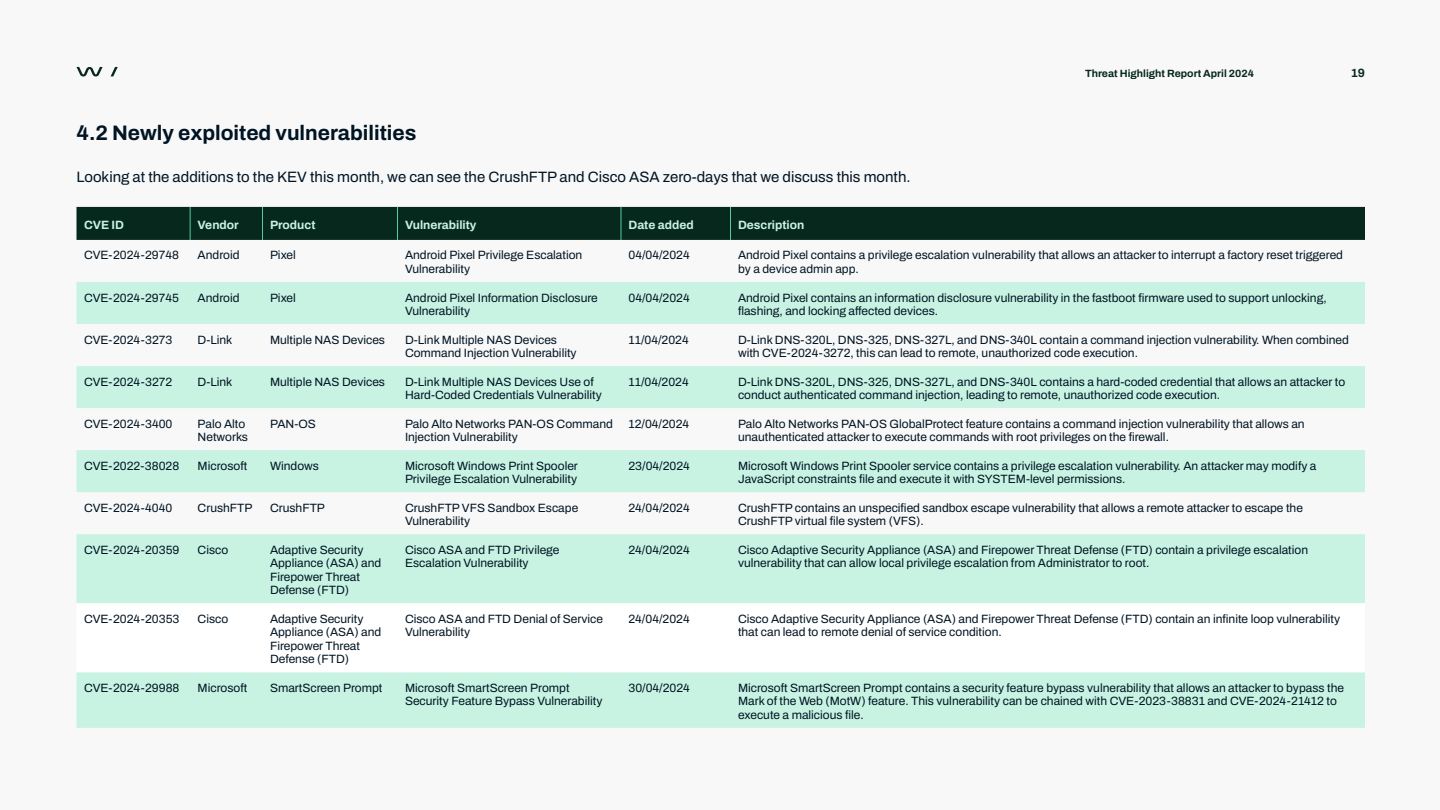
<style>
.page{position:relative;width:1440px;height:810px;background:#f8f8f8}
.page>*{position:absolute;margin:0;border:0;box-sizing:border-box;transform-origin:0 0}
.t1{font:700 21px "Archivo";color:#001423}
.t2{font:15px "Archivo";color:#001423}
.t3{font:12px/13.5px "Archivo";color:#001423}
.t4{font:700 12px "Archivo";color:#c8f3e3}
.t5{font:700 12px "Archivo";color:#07281c}
.t6{font:700 10.5px "Archivo";color:#07281c}
</style>
<div class="page">
<div style="left:76px;top:207px;width:1289px;height:33px;background:#07281c"></div>
<svg style="left:76px;top:282px;width:1289px;height:446px;fill:#c8f3e3"></svg>
<svg style="left:76px;top:603px;width:1289px;height:69px"></svg>
<hr style="left:190px;top:207px;width:1px;height:33px;background:#5dc99f">
<hr style="left:262px;top:207px;width:1px;height:33px;background:#5dc99f">
<hr style="left:397px;top:207px;width:1px;height:33px;background:#5dc99f">
<hr style="left:621px;top:207px;width:1px;height:33px;background:#5dc99f">
<hr style="left:730px;top:207px;width:1px;height:33px;background:#5dc99f">
<svg style="left:76px;top:67px;width:27px;height:10px"></svg>
<svg style="left:111px;top:67px;width:7px;height:9px"></svg>
<p class="t6" style="left:1085px;top:65px;width:170px">Threat Highlight Report April 2024</p>
<p class="t5" style="left:1351px;top:63px;width:16px">19</p>
<h1 class="t1" style="left:76px;top:117px;width:341px">4.2 Newly exploited vulnerabilities</h1>
<p class="t2" style="left:76px;top:165px;width:836px">Looking at the additions to the KEV this month, we can see the CrushFTP and Cisco ASA zero-days that we discuss this month.</p>
<p class="t4" style="left:84px;top:216px;width:42px">CVE ID</p>
<p class="t4" style="left:198px;top:216px;width:43px">Vendor</p>
<p class="t4" style="left:270px;top:216px;width:47px">Product</p>
<p class="t4" style="left:405px;top:216px;width:73px">Vulnerability</p>
<p class="t4" style="left:628px;top:216px;width:67px">Date added</p>
<p class="t4" style="left:738px;top:216px;width:68px">Description</p>
<p class="t3" style="left:84px;top:249px;width:97px">CVE-2024-29748</p>
<p class="t3" style="left:198px;top:249px;width:43px">Android</p>
<p class="t3" style="left:270px;top:249px;width:27px">Pixel</p>
<p class="t3" style="left:405px;top:249px;width:179px">Android Pixel Privilege Escalation<br>Vulnerability</p>
<p class="t3" style="left:628px;top:249px;width:63px">04/04/2024</p>
<p class="t3" style="left:738px;top:249px;width:607px">Android Pixel contains a privilege escalation vulnerability that allows an attacker to interrupt a factory reset triggered by a device admin app.</p>
<p class="t3" style="left:84px;top:291px;width:97px">CVE-2024-29745</p>
<p class="t3" style="left:198px;top:291px;width:43px">Android</p>
<p class="t3" style="left:270px;top:291px;width:27px">Pixel</p>
<p class="t3" style="left:405px;top:291px;width:194px">Android Pixel Information Disclosure<br>Vulnerability</p>
<p class="t3" style="left:628px;top:291px;width:63px">04/04/2024</p>
<p class="t3" style="left:738px;top:291px;width:590px">Android Pixel contains an information disclosure vulnerability in the fastboot firmware used to support unlocking, flashing, and locking affected devices.</p>
<p class="t3" style="left:84px;top:333px;width:90px">CVE-2024-3273</p>
<p class="t3" style="left:198px;top:333px;width:36px">D-Link</p>
<p class="t3" style="left:270px;top:333px;width:117px">Multiple NAS Devices</p>
<p class="t3" style="left:405px;top:333px;width:173px">D-Link Multiple NAS Devices<br>Command Injection Vulnerability</p>
<p class="t3" style="left:628px;top:333px;width:62px">11/04/2024</p>
<p class="t3" style="left:738px;top:333px;width:612px">D-Link DNS-320L, DNS-325, DNS-327L, and DNS-340L contain a command injection vulnerability. When combined with CVE-2024-3272, this can lead to remote, unauthorized code execution.</p>
<p class="t3" style="left:84px;top:375px;width:90px">CVE-2024-3272</p>
<p class="t3" style="left:198px;top:375px;width:36px">D-Link</p>
<p class="t3" style="left:270px;top:375px;width:117px">Multiple NAS Devices</p>
<p class="t3" style="left:405px;top:375px;width:198px">D-Link Multiple NAS Devices Use of<br>Hard-Coded Credentials Vulnerability</p>
<p class="t3" style="left:628px;top:375px;width:62px">11/04/2024</p>
<p class="t3" style="left:738px;top:375px;width:609px">D-Link DNS-320L, DNS-325, DNS-327L, and DNS-340L contains a hard-coded credential that allows an attacker to conduct authenticated command injection, leading to remote, unauthorized code execution.</p>
<p class="t3" style="left:84px;top:417px;width:90px">CVE-2024-3400</p>
<p class="t3" style="left:198px;top:417px;width:52px">Palo Alto<br>Networks</p>
<p class="t3" style="left:270px;top:417px;width:47px">PAN-OS</p>
<p class="t3" style="left:405px;top:417px;width:209px">Palo Alto Networks PAN-OS Command<br>Injection Vulnerability</p>
<p class="t3" style="left:628px;top:417px;width:62px">12/04/2024</p>
<p class="t3" style="left:738px;top:417px;width:568px">Palo Alto Networks PAN-OS GlobalProtect feature contains a command injection vulnerability that allows an unauthenticated attacker to execute commands with root privileges on the firewall.</p>
<p class="t3" style="left:84px;top:459px;width:97px">CVE-2022-38028</p>
<p class="t3" style="left:198px;top:459px;width:51px">Microsoft</p>
<p class="t3" style="left:270px;top:459px;width:50px">Windows</p>
<p class="t3" style="left:405px;top:459px;width:174px">Microsoft Windows Print Spooler<br>Privilege Escalation Vulnerability</p>
<p class="t3" style="left:628px;top:459px;width:63px">23/04/2024</p>
<p class="t3" style="left:738px;top:459px;width:580px">Microsoft Windows Print Spooler service contains a privilege escalation vulnerability. An attacker may modify a<br>JavaScript constraints file and execute it with SYSTEM-level permissions.</p>
<p class="t3" style="left:84px;top:501px;width:90px">CVE-2024-4040</p>
<p class="t3" style="left:198px;top:501px;width:56px">CrushFTP</p>
<p class="t3" style="left:270px;top:501px;width:56px">CrushFTP</p>
<p class="t3" style="left:405px;top:501px;width:175px">CrushFTP VFS Sandbox Escape<br>Vulnerability</p>
<p class="t3" style="left:628px;top:501px;width:63px">24/04/2024</p>
<p class="t3" style="left:738px;top:501px;width:566px">CrushFTP contains an unspecified sandbox escape vulnerability that allows a remote attacker to escape the<br>CrushFTP virtual file system (VFS).</p>
<p class="t3" style="left:84px;top:543px;width:97px">CVE-2024-20359</p>
<p class="t3" style="left:198px;top:543px;width:32px">Cisco</p>
<p class="t3" style="left:270px;top:543px;width:113px">Adaptive Security<br>Appliance (ASA) and<br>Firepower Threat<br>Defense (FTD)</p>
<p class="t3" style="left:405px;top:543px;width:156px">Cisco ASA and FTD Privilege<br>Escalation Vulnerability</p>
<p class="t3" style="left:628px;top:543px;width:63px">24/04/2024</p>
<p class="t3" style="left:738px;top:543px;width:572px">Cisco Adaptive Security Appliance (ASA) and Firepower Threat Defense (FTD) contain a privilege escalation vulnerability that can allow local privilege escalation from Administrator to root.</p>
<p class="t3" style="left:84px;top:612px;width:97px">CVE-2024-20353</p>
<p class="t3" style="left:198px;top:612px;width:32px">Cisco</p>
<p class="t3" style="left:270px;top:612px;width:113px">Adaptive Security<br>Appliance (ASA) and<br>Firepower Threat<br>Defense (FTD)</p>
<p class="t3" style="left:405px;top:612px;width:200px">Cisco ASA and FTD Denial of Service<br>Vulnerability</p>
<p class="t3" style="left:628px;top:612px;width:63px">24/04/2024</p>
<p class="t3" style="left:738px;top:612px;width:604px">Cisco Adaptive Security Appliance (ASA) and Firepower Threat Defense (FTD) contain an infinite loop vulnerability that can lead to remote denial of service condition.</p>
<p class="t3" style="left:84px;top:681px;width:97px">CVE-2024-29988</p>
<p class="t3" style="left:198px;top:681px;width:51px">Microsoft</p>
<p class="t3" style="left:270px;top:681px;width:114px">SmartScreen Prompt</p>
<p class="t3" style="left:405px;top:681px;width:199px">Microsoft SmartScreen Prompt<br>Security Feature Bypass Vulnerability</p>
<p class="t3" style="left:628px;top:681px;width:63px">30/04/2024</p>
<p class="t3" style="left:738px;top:681px;width:608px">Microsoft SmartScreen Prompt contains a security feature bypass vulnerability that allows an attacker to bypass the<br>Mark of the Web (MotW) feature. This vulnerability can be chained with CVE-2023-38831 and CVE-2024-21412 to execute a malicious file.</p>
</div>
